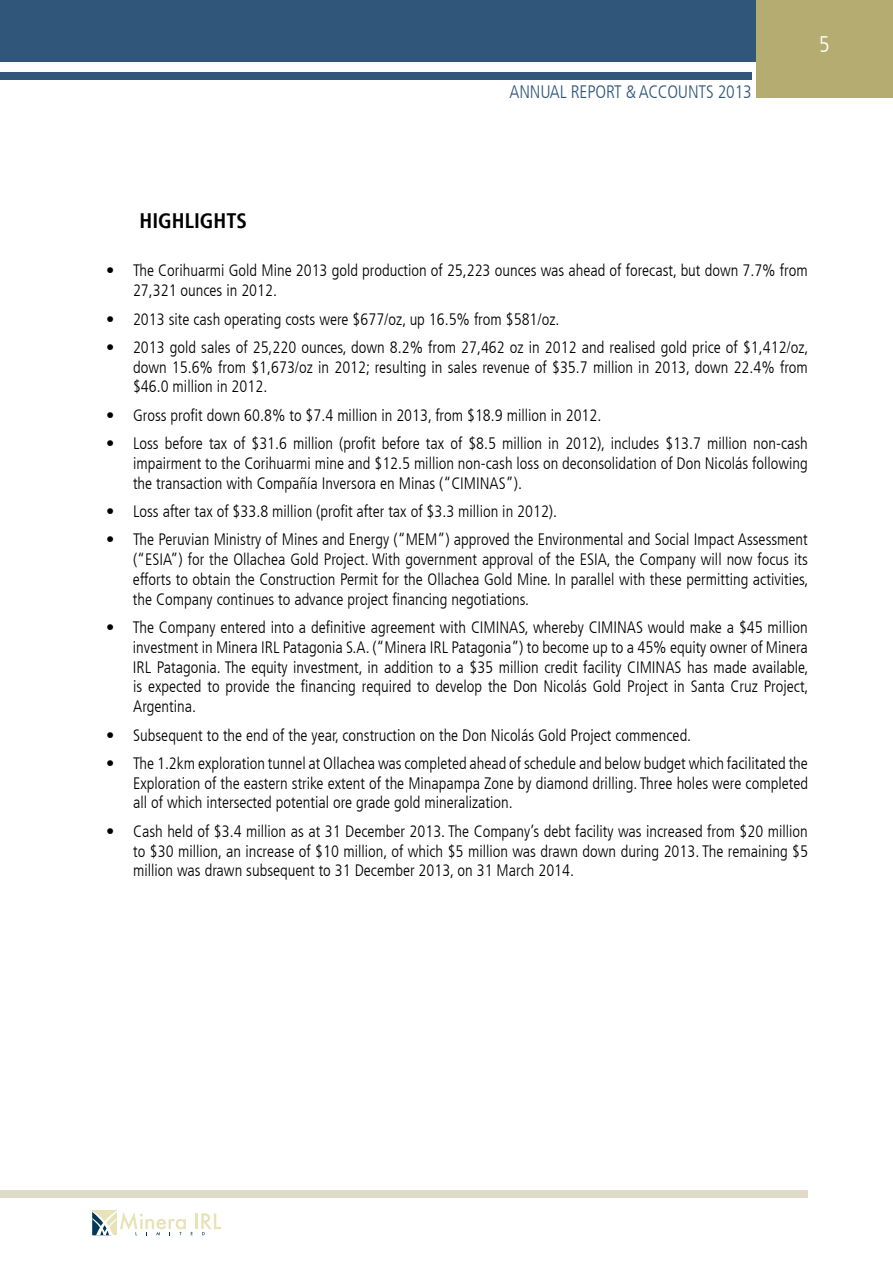
<style>
.page{position:relative;width:893px;height:1263px;background:#fff}
.page>*{position:absolute;margin:0;border:0;box-sizing:border-box;transform-origin:0 0}
.t1{font:700 condensed 21px "Frutiger LT";color:#000}
.t2{font:700 condensed 21px "Frutiger LT";color:#fff}
.t3{font:300 condensed 18px "Frutiger LT";letter-spacing:-.01em;color:#30577a}
.t4{font:300 condensed 16.5px/19.8px "Frutiger LT";color:#000;text-align:justify}
.s1{font-weight:300;font-size:22.5px}
</style>
<div class="page">
<div style="left:0;top:0;width:893px;height:62px;background:#30577a"></div>
<svg style="left:92px;top:1210px;width:129px;height:25px"></svg>
<div style="left:0;top:72px;width:751px;height:8px;background:#30577a"></div>
<div style="left:0;top:1190px;width:808px;height:7px;background:#dfdbc8"></div>
<div style="left:757px;top:0;width:136px;height:98px;background:#b5ac71"></div>
<p class="t3" style="left:510px;top:81px;width:244px">ANNUAL REPORT &amp; ACCOUNTS 2013</p>
<p class="t2" style="left:801px;top:33px;width:30px">3 <span class="s1">5</span></p>
<p class="t1" style="left:140px;top:209px;width:109px">HIGHLIGHTS</p>
<p class="t4" style="left:133px;top:261px;width:676px;text-indent:-27px">• The Corihuarmi Gold Mine 2013 gold production of 25,223 ounces was ahead of forecast, but down 7.7% from<br>27,321 ounces in 2012.</p>
<p class="t4" style="left:106px;top:309px;width:455px">• 2013 site cash operating costs were $677/oz, up 16.5% from $581/oz.</p>
<p class="t4" style="left:133px;top:337px;width:677px;text-indent:-27px">• 2013 gold sales of 25,220 ounces, down 8.2% from 27,462 oz in 2012 and realised gold price of $1,412/oz, down 15.6% from $1,673/oz in 2012; resulting in sales revenue of $35.7 million in 2013, down 22.4% from $46.0 million in 2012.</p>
<p class="t4" style="left:106px;top:405px;width:497px">• Gross profit down 60.8% to $7.4 million in 2013, from $18.9 million in 2012.</p>
<p class="t4" style="left:133px;top:434px;width:676px;text-indent:-27px">• Loss before tax of $31.6 million (profit before tax of $8.5 million in 2012), includes $13.7 million non-cash impairment to the Corihuarmi mine and $12.5 million non-cash loss on deconsolidation of Don Nicolás following the transaction with Compañía Inversora en Minas (“CIMINAS”).</p>
<p class="t4" style="left:106px;top:502px;width:453px">• Loss after tax of $33.8 million (profit after tax of $3.3 million in 2012).</p>
<p class="t4" style="left:133px;top:530px;width:677px;text-indent:-27px">• The Peruvian Ministry of Mines and Energy (“MEM”) approved the Environmental and Social Impact Assessment (“ESIA”) for the Ollachea Gold Project. With government approval of the ESIA, the Company will now focus its efforts to obtain the Construction Permit for the Ollachea Gold Mine. In parallel with these permitting activities, the Company continues to advance project financing negotiations.</p>
<p class="t4" style="left:133px;top:618px;width:677px;text-indent:-27px">• The Company entered into a definitive agreement with CIMINAS, whereby CIMINAS would make a $45 million investment in Minera IRL Patagonia S.A. (“Minera IRL Patagonia”) to become up to a 45% equity owner of Minera IRL Patagonia. The equity investment, in addition to a $35 million credit facility CIMINAS has made available, is expected to provide the financing required to develop the Don Nicolás Gold Project in Santa Cruz Project, Argentina.</p>
<p class="t4" style="left:106px;top:725px;width:587px">• Subsequent to the end of the year, construction on the Don Nicolás Gold Project commenced.</p>
<p class="t4" style="left:133px;top:753px;width:676px;text-indent:-27px">• The 1.2km exploration tunnel at Ollachea was completed ahead of schedule and below budget which facilitated the Exploration of the eastern strike extent of the Minapampa Zone by diamond drilling. Three holes were completed all of which intersected potential ore grade gold mineralization.</p>
<p class="t4" style="left:133px;top:821px;width:676px;text-indent:-27px">• Cash held of $3.4 million as at 31 December 2013. The Company’s debt facility was increased from $20 million to $30 million, an increase of $10 million, of which $5 million was drawn down during 2013. The remaining $5 million was drawn subsequent to 31 December 2013, on 31 March 2014.</p>
</div>
